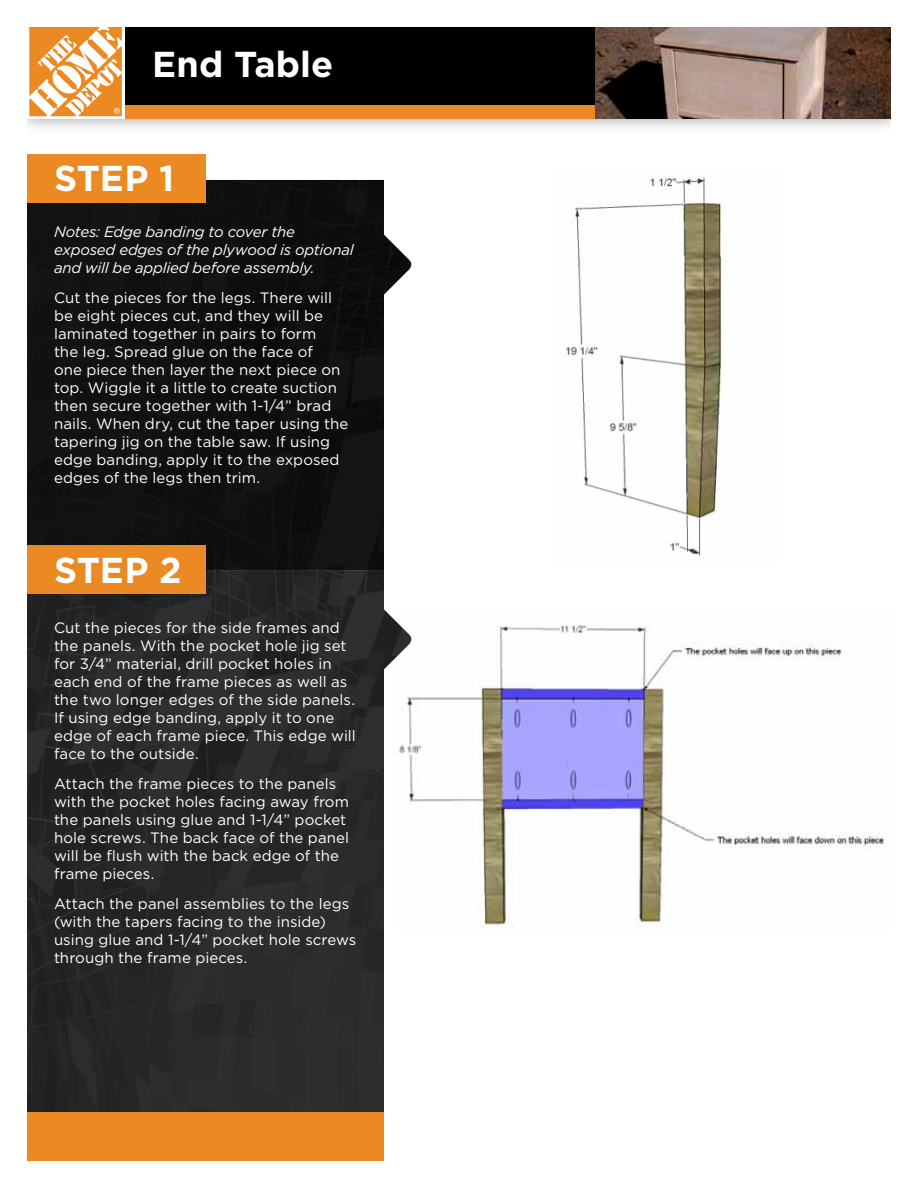
<style>
.page{position:relative;width:918px;height:1188px;background:#fff}
.page>*{position:absolute;margin:0;border:0;box-sizing:border-box;transform-origin:0 0}
.t1{font:700 36px "Gotham";color:#fff}
.t2{font:15px/18px "Gotham";letter-spacing:.005em;color:#fff}
.t3{font:italic 15px/18px "Gotham";letter-spacing:-.015em;color:#fff}
</style>
<div class="page">
<img style="left:398px;top:625px;width:487px;height:306px">
<img style="left:384px;top:235px;width:28px;height:60px">
<img style="left:384px;top:609px;width:30px;height:84px">
<div style="left:27px;top:180px;width:357px;height:391px;background:#111"></div>
<img style="left:27px;top:571px;width:357px;height:541px">
<div style="left:27px;top:1112px;width:357px;height:49px;background:#eb8923"></div>
<div style="left:27px;top:154px;width:179px;height:48px;background:#eb8923"></div>
<div style="left:27px;top:545px;width:179px;height:49px;background:#eb8923"></div>
<div style="left:12px;top:8px;width:895px;height:126px;background:#000;opacity:.4"></div>
<div style="left:27px;top:23px;width:864px;height:82px;background:#000"></div>
<div style="left:27px;top:106px;width:864px;height:13px;background:#eb8923"></div>
<div style="left:27px;top:23px;width:97px;height:96px;background:linear-gradient(to right,#fff,#fff)"></div>
<svg style="left:29px;top:27px;width:93px;height:89px;background:#f2b575"></svg>
<img style="left:595px;top:27px;width:296px;height:92px">
<img style="left:565px;top:176px;width:161px;height:381px">
<div style="left:0;top:0;width:918px;height:27px;background:#fff"></div>
<div style="left:891px;top:0;width:27px;height:1188px;background:#fff"></div>
<div style="left:0;top:0;width:27px;height:1188px;background:#fff"></div>
<h1 class="t1" style="left:152px;top:44px;width:182px">End Table</h1>
<h1 class="t1" style="left:54px;top:158px;width:122px">STEP 1</h1>
<p class="t3" style="left:54px;top:222px;width:301px">Notes: Edge banding to cover the exposed edges of the plywood is optional and will be applied before assembly.</p>
<p class="t2" style="left:54px;top:288px;width:296px">Cut the pieces for the legs. There will be eight pieces cut, and they will be laminated together in pairs to form<br>the leg. Spread glue on the face of<br>one piece then layer the next piece on top. Wiggle it a little to create suction then secure together with 1-1/4” brad nails. When dry, cut the taper using the tapering jig on the table saw. If using edge banding, apply it to the exposed edges of the legs then trim.</p>
<h1 class="t1" style="left:54px;top:550px;width:129px">STEP 2</h1>
<p class="t2" style="left:54px;top:618px;width:303px">Cut the pieces for the side frames and the panels. With the pocket hole jig set for 3/4” material, drill pocket holes in each end of the frame pieces as well as the two longer edges of the side panels.<br>If using edge banding, apply it to one edge of each frame piece. This edge will face to the outside.</p>
<p class="t2" style="left:54px;top:774px;width:297px">Attach the frame pieces to the panels with the pocket holes facing away from the panels using glue and 1-1/4” pocket hole screws. The back face of the panel will be flush with the back edge of the frame pieces.</p>
<p class="t2" style="left:54px;top:894px;width:304px">Attach the panel assemblies to the legs (with the tapers facing to the inside) using glue and 1-1/4” pocket hole screws through the frame pieces.</p>
</div>
